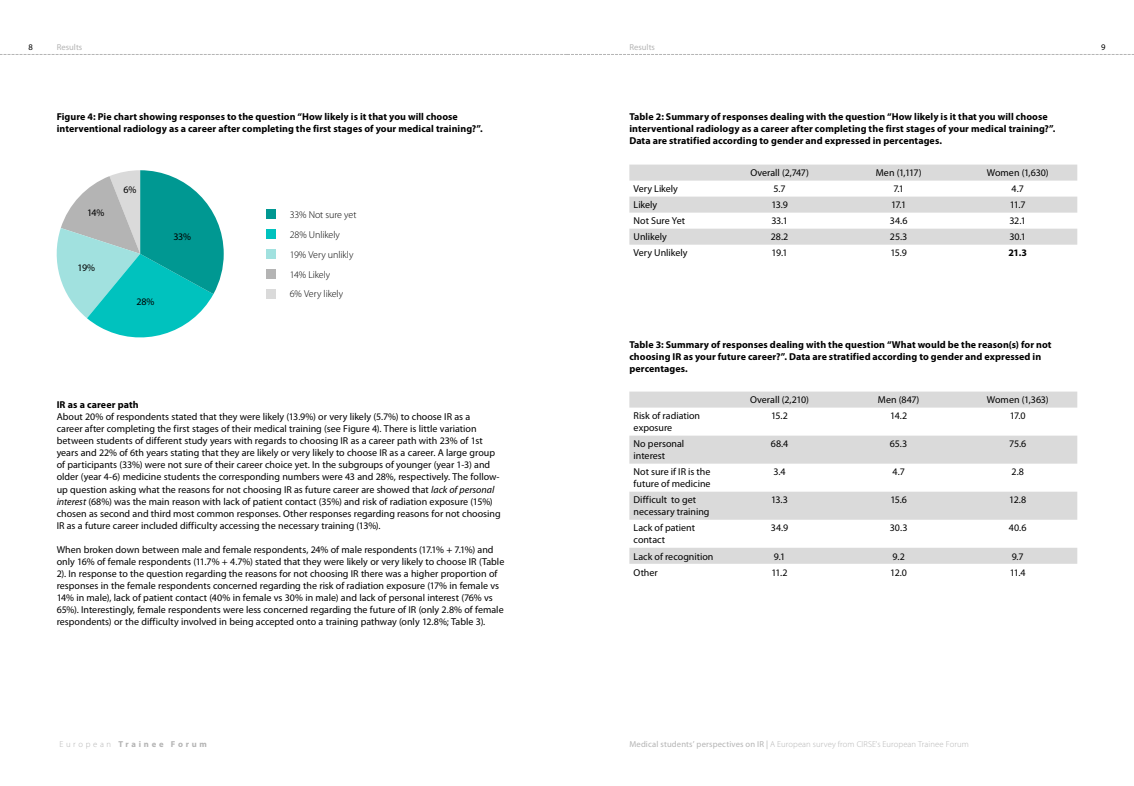
<style>
.page{position:relative;width:1134px;height:786px;background:#fff}
.page>*{position:absolute;margin:0;border:0;box-sizing:border-box;transform-origin:0 0}
.t1{font:10px/12px "Myriad Pro";color:#000}
.t2{font:700 10px/12px "Myriad Pro";letter-spacing:.005em;color:#000}
.t3{font:300 10px/19.8px "Myriad Pro";letter-spacing:-.005em;color:#000}
.t4{font:300 8.6px "Myriad Pro";letter-spacing:.01em;color:#b4b4b4}
.t5{font:700 8.6px "Myriad Pro";letter-spacing:.32em;color:#b4b4b4}
.t6{font:8.6px "Myriad Pro";letter-spacing:.005em;color:#b4b4b4}
.t7{font:8.6px "Myriad Pro";color:#000}
.s1{font-style:italic}
.s2{font-weight:300}
.s3{font-weight:400}
</style>
<div class="page">
<svg style="left:0;top:54px;width:1134px;height:1px"></svg>
<svg style="left:629px;top:164px;width:448px;height:80px;fill:#dadada"></svg>
<svg style="left:629px;top:391px;width:448px;height:172px"></svg>
<svg style="left:56px;top:170px;width:168px;height:168px"></svg>
<div style="left:266px;top:209px;width:10px;height:10px;background:#009892"></div>
<div style="left:266px;top:229px;width:10px;height:10px;background:#00c2be"></div>
<div style="left:266px;top:249px;width:10px;height:10px;background:#a1e1df"></div>
<div style="left:266px;top:269px;width:10px;height:10px;background:#b4b4b4"></div>
<div style="left:266px;top:288px;width:10px;height:10px;background:#dadada"></div>
<p class="t6" style="left:57px;top:43px;width:27px">Results</p>
<p class="t6" style="left:629px;top:43px;width:27px">Results</p>
<p class="t7" style="left:28px;top:43px;width:6px">8</p>
<p class="t7" style="left:1101px;top:43px;width:6px">9</p>
<p class="t2" style="left:57px;top:111px;width:428px">Figure 4: Pie chart showing responses to the question “How likely is it that you will choose interventional radiology as a career after completing the first stages of your medical training?”.</p>
<p class="t1" style="left:87px;top:207px;width:19px">14%</p>
<p class="t1" style="left:78px;top:261px;width:19px">19%</p>
<p class="t1" style="left:124px;top:183px;width:14px">6%</p>
<p class="t1" style="left:173px;top:231px;width:19px">33%</p>
<p class="t1" style="left:136px;top:295px;width:20px">28%</p>
<p class="t3" style="left:290px;top:205px;width:68px">33% Not sure yet<br>28% Unlikely<br>19% Very unlikly<br>14% Likely<br>6% Very likely</p>
<p class="t2" style="left:57px;top:399px;width:84px">IR as a career path</p>
<p class="t1" style="left:57px;top:411px;width:445px">About 20% of respondents stated that they were likely (13.9%) or very likely (5.7%) to choose IR as a<br>career after completing the first stages of their medical training (see Figure 4). There is little variation between students of different study years with regards to choosing IR as a career path with 23% of 1st years and 22% of 6th years stating that they are likely or very likely to choose IR as a career. A large group of participants (33%) were not sure of their career choice yet. In the subgroups of younger (year 1-3) and older (year 4-6) medicine students the corresponding numbers were 43 and 28%, respectively. The follow&shy;up question asking what the reasons for not choosing IR as future career are showed that <span class="s1">lack of personal interest</span> (68%) was the main reason with lack of patient contact (35%) and risk of radiation exposure (15%) chosen as second and third most common responses. Other responses regarding reasons for not choosing IR as a future career included difficulty accessing the necessary training (13%).</p>
<p class="t1" style="left:57px;top:543px;width:449px">When broken down between male and female respondents, 24% of male respondents (17.1% + 7.1%) and only 16% of female respondents (11.7% + 4.7%) stated that they were likely or very likely to choose IR (Table 2). In response to the question regarding the reasons for not choosing IR there was a higher proportion of responses in the female respondents concerned regarding the risk of radiation exposure (17% in female vs 14% in male), lack of patient contact (40% in female vs 30% in male) and lack of personal interest (76% vs 65%). Interestingly, female respondents were less concerned regarding the future of IR (only 2.8% of female respondents) or the difficulty involved in being accepted onto a training pathway (only 12.8%; Table 3).</p>
<p class="t2" style="left:629px;top:111px;width:428px">Table 2: Summary of responses dealing with the question “How likely is it that you will choose interventional radiology as a career after completing the first stages of your medical training?”.<br>Data are stratified according to gender and expressed in percentages.</p>
<p class="t1" style="left:750px;top:167px;width:60px">Overall (2,747)</p>
<p class="t1" style="left:876px;top:167px;width:47px">Men (1,117)</p>
<p class="t1" style="left:987px;top:167px;width:63px">Women (1,630)</p>
<p class="t1" style="left:634px;top:183px;width:46px">Very Likely</p>
<p class="t1" style="left:773px;top:183px;width:14px">5.7</p>
<p class="t1" style="left:893px;top:183px;width:12px">7.1</p>
<p class="t1" style="left:1012px;top:183px;width:14px">4.7</p>
<p class="t1" style="left:634px;top:199px;width:25px">Likely</p>
<p class="t1" style="left:771px;top:199px;width:18px">13.9</p>
<p class="t1" style="left:891px;top:199px;width:17px">17.1</p>
<p class="t1" style="left:1010px;top:199px;width:17px">11.7</p>
<p class="t1" style="left:634px;top:215px;width:53px">Not Sure Yet</p>
<p class="t1" style="left:771px;top:215px;width:18px">33.1</p>
<p class="t1" style="left:890px;top:215px;width:19px">34.6</p>
<p class="t1" style="left:1009px;top:215px;width:18px">32.1</p>
<p class="t1" style="left:634px;top:231px;width:35px">Unlikely</p>
<p class="t1" style="left:771px;top:231px;width:19px">28.2</p>
<p class="t1" style="left:890px;top:231px;width:19px">25.3</p>
<p class="t1" style="left:1009px;top:231px;width:18px">30.1</p>
<p class="t1" style="left:634px;top:247px;width:55px">Very Unlikely</p>
<p class="t1" style="left:772px;top:247px;width:17px">19.1</p>
<p class="t1" style="left:890px;top:247px;width:18px">15.9</p>
<p class="t2" style="left:1008px;top:247px;width:20px">21.3</p>
<p class="t2" style="left:629px;top:339px;width:424px">Table 3: Summary of responses dealing with the question “What would be the reason(s) for not choosing IR as your future career?”. Data are stratified according to gender and expressed in percentages.</p>
<p class="t1" style="left:750px;top:394px;width:60px">Overall (2,210)</p>
<p class="t1" style="left:878px;top:394px;width:43px">Men (847)</p>
<p class="t1" style="left:987px;top:394px;width:63px">Women (1,363)</p>
<p class="t1" style="left:634px;top:410px;width:68px">Risk of radiation exposure</p>
<p class="t1" style="left:771px;top:410px;width:18px">15.2</p>
<p class="t1" style="left:890px;top:410px;width:19px">14.2</p>
<p class="t1" style="left:1010px;top:410px;width:17px">17.0</p>
<p class="t1" style="left:634px;top:438px;width:52px">No personal interest</p>
<p class="t1" style="left:771px;top:438px;width:19px">68.4</p>
<p class="t1" style="left:890px;top:438px;width:19px">65.3</p>
<p class="t1" style="left:1009px;top:438px;width:19px">75.6</p>
<p class="t1" style="left:634px;top:466px;width:78px">Not sure if IR is the future of medicine</p>
<p class="t1" style="left:773px;top:466px;width:14px">3.4</p>
<p class="t1" style="left:892px;top:466px;width:14px">4.7</p>
<p class="t1" style="left:1011px;top:466px;width:14px">2.8</p>
<p class="t1" style="left:634px;top:494px;width:77px">Difficult to get necessary training</p>
<p class="t1" style="left:771px;top:494px;width:18px">13.3</p>
<p class="t1" style="left:890px;top:494px;width:18px">15.6</p>
<p class="t1" style="left:1009px;top:494px;width:18px">12.8</p>
<p class="t1" style="left:634px;top:522px;width:63px">Lack of patient contact</p>
<p class="t1" style="left:771px;top:522px;width:19px">34.9</p>
<p class="t1" style="left:890px;top:522px;width:19px">30.3</p>
<p class="t1" style="left:1009px;top:522px;width:19px">40.6</p>
<p class="t1" style="left:634px;top:550px;width:81px">Lack of recognition</p>
<p class="t1" style="left:774px;top:550px;width:13px">9.1</p>
<p class="t1" style="left:892px;top:550px;width:14px">9.2</p>
<p class="t1" style="left:1012px;top:550px;width:13px">9.7</p>
<p class="t1" style="left:634px;top:566px;width:26px">Other</p>
<p class="t1" style="left:771px;top:566px;width:18px">11.2</p>
<p class="t1" style="left:890px;top:566px;width:18px">12.0</p>
<p class="t1" style="left:1010px;top:566px;width:17px">11.4</p>
<p class="t5" style="left:60px;top:739px;width:149px"><span class="s2">European</span> Trainee Forum</p>
<p class="t4" style="left:629px;top:739px;width:341px"><span class="s3">Medical students’ perspectives on IR |</span> A European survey from CIRSE’s European Trainee Forum</p>
</div>
